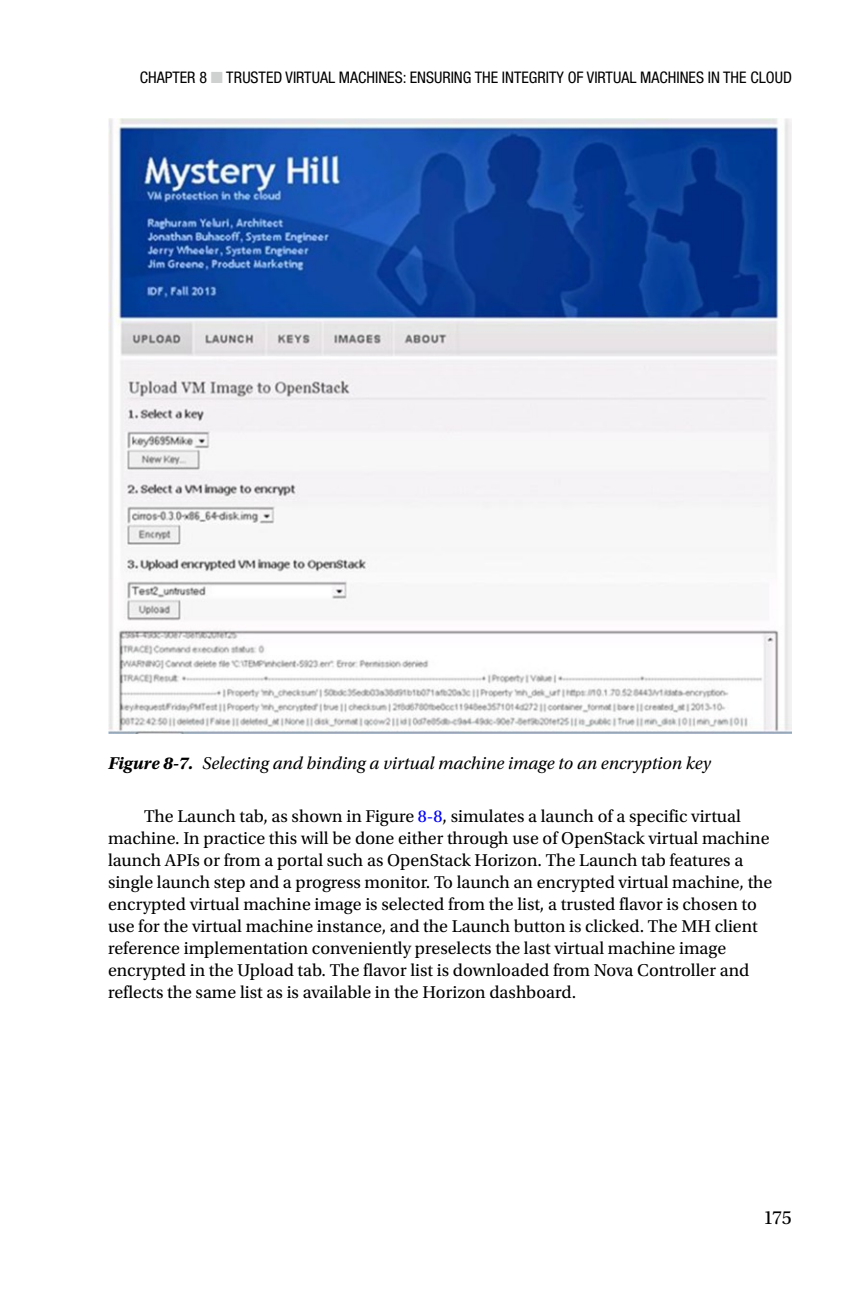
<style>
.page{position:relative;width:864px;height:1296px;background:#fff}
.page>*{position:absolute;margin:0;border:0;box-sizing:border-box;transform-origin:0 0}
.t1{font:20px "Utopia Std";color:#000}
.t2{font:18px/22px "Utopia Std";color:#000}
.t3{font:italic 18px "Utopia Std";color:#000}
.t4{font:condensed 16px "Helvetica Neue";color:#000}
.s1{color:#cfd0d0}
.s2{font-weight:700}
.s3{color:#0000fa}
</style>
<div class="page">
<img style="left:108px;top:118px;width:684px;height:616px">
<p class="t4" style="left:140px;top:69px;width:654px">CHAPTER 8 <span class="s1">■</span> TRUSTED VIRTUAL MACH INES: ENSURING THE INTEGRITY OF VIRTUAL MACH INES IN THE CLOUD</p>
<p class="t3" style="left:108px;top:754px;width:604px"><span class="s2">Figure 8-7.</span> Selecting and binding a virtual machine image to an encryption key</p>
<p class="t2" style="left:108px;top:806px;width:666px;text-indent:36px">The Launch tab, as shown in Figure <span class="s3">8-8</span>, simulates a launch of a specific virtual machine. In practice this will be done either through use of OpenStack virtual machine launch APIs or from a portal such as OpenStack Horizon. The Launch tab features a single launch step and a progress monitor. To launch an encrypted virtual machine, the encrypted virtual machine image is selected from the list, a trusted flavor is chosen to use for the virtual machine instance, and the Launch button is clicked. The MH client reference implementation conveniently preselects the last virtual machine image encrypted in the Upload tab. The flavor list is downloaded from Nova Controller and reflects the same list as is available in the Horizon dashboard.</p>
<p class="t1" style="left:763px;top:1207px;width:30px">175</p>
</div>
